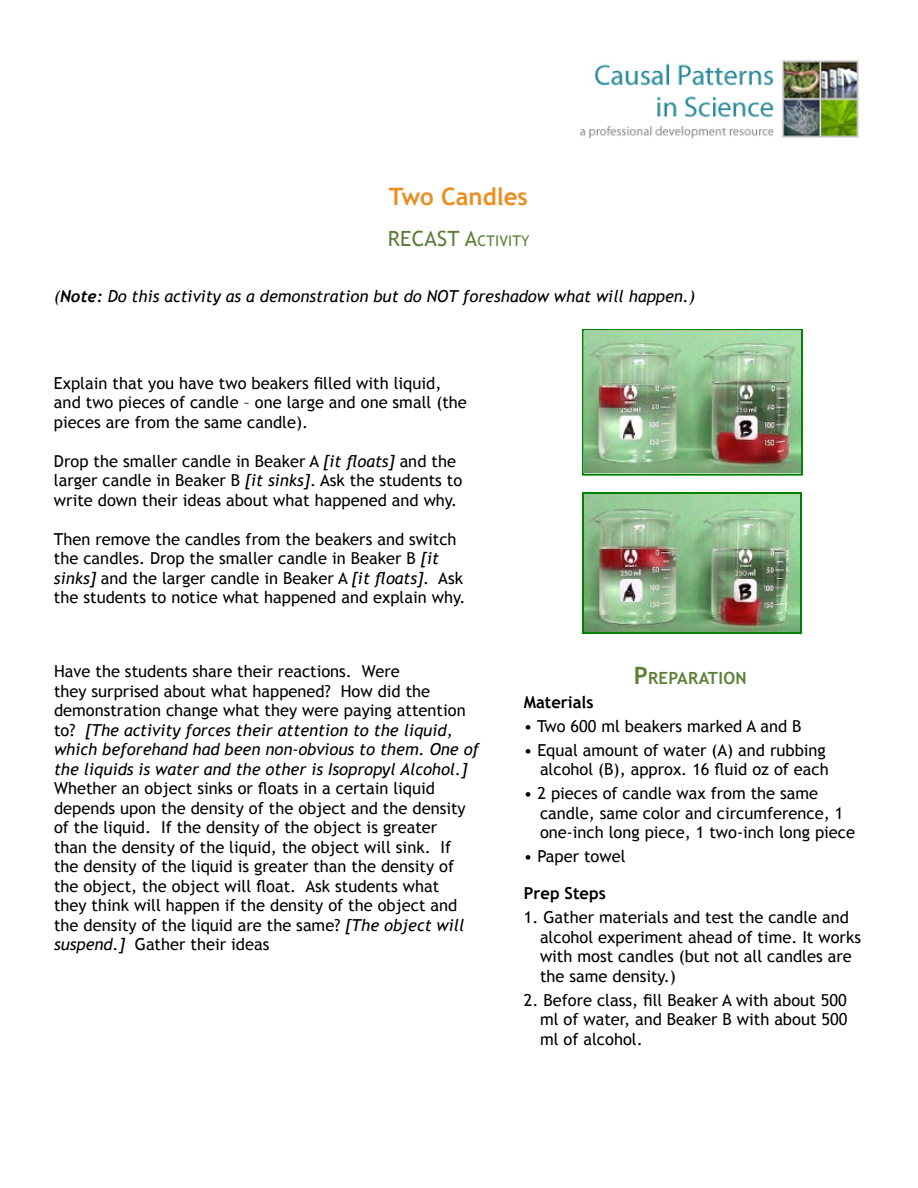
<style>
.page{position:relative;width:918px;height:1188px;background:#fff}
.page>*{position:absolute;margin:0;border:0;box-sizing:border-box;transform-origin:0 0}
.t1{font:700 24px "Trebuchet MS";color:#eb8f23}
.t2{font:21px "Trebuchet MS";letter-spacing:.01em;color:#5d8039}
.t3{font:700 16.8px "Trebuchet MS";letter-spacing:.015em;color:#5d8039}
.t4{font:16.5px/19.5px "Trebuchet MS";color:#000}
.t5{font:italic 16.5px/19.5px "Trebuchet MS";color:#000}
.t6{font:700 16.5px "Trebuchet MS";color:#000}
.s1{font-size:14.7px}
.s2{font-family:"Trebuchet";font-weight:700}
.s3{font-style:italic}
.s4{font-style:normal}
.s5{font-size:24px}
</style>
<div class="page">
<img style="left:585px;top:332px;width:215px;height:141px">
<div style="left:582px;top:329px;width:221px;height:147px;border:2px solid #008000"></div>
<img style="left:584px;top:494px;width:216px;height:138px">
<hr style="left:582px;top:492px;width:220px;height:2px;background:#008000">
<hr style="left:800px;top:492px;width:2px;height:142px;background:#008000">
<hr style="left:582px;top:632px;width:220px;height:2px;background:#008000">
<hr style="left:582px;top:492px;width:2px;height:142px;background:#008000">
<img style="left:580px;top:60px;width:279px;height:79px">
<h1 class="t1" style="left:389px;top:182px;width:141px">Two Candles</h1>
<p class="t2" style="left:388px;top:226px;width:143px">RECAST A<span class="s1">ct ivity</span></p>
<p class="t5" style="left:54px;top:286px;width:643px">(<span class="s2">Note:</span> Do this activity as a demonstration but do NOT foreshadow what will happen.)</p>
<p class="t4" style="left:54px;top:373px;width:414px">Explain that you have two beakers filled with liquid, and two pieces of candle – one large and one small (the pieces are from the same candle).</p>
<p class="t4" style="left:54px;top:451px;width:410px">Drop the smaller candle in Beaker A <span class="s3">[it floats]</span> and the larger candle in Beaker B <span class="s3">[it sinks]</span>. Ask the students to write down their ideas about what happened and why.</p>
<p class="t4" style="left:54px;top:529px;width:413px">Then remove the candles from the beakers and switch the candles. Drop the smaller candle in Beaker B <span class="s3">[it sinks]</span> and the larger candle in Beaker A <span class="s3">[it floats]</span>. Ask the students to notice what happened and explain why.</p>
<p class="t5" style="left:54px;top:662px;width:427px"><span class="s4">Have the students share their reactions. Were<br>they surprised about what happened? How did the demonstration change what they were paying attention to?</span> [The activity forces their attention to the liquid, which beforehand had been non-obvious to them. One of the liquids is water and the other is Isopropyl Alcohol.]</p>
<p class="t4" style="left:54px;top:779px;width:413px">Whether an object sinks or floats in a certain liquid depends upon the density of the object and the density of the liquid. If the density of the object is greater than the density of the liquid, the object will sink. If the density of the liquid is greater than the density of the object, the object will float. Ask students what they think will happen if the density of the object and the density of the liquid are the same? <span class="s3">[The object will suspend.]</span> Gather their ideas</p>
<p class="t3" style="left:634px;top:668px;width:114px"><span class="s5">P</span>REPARATION</p>
<p class="t6" style="left:524px;top:691px;width:71px">Materials</p>
<p class="t4" style="left:524px;top:716px;width:279px">• Two 600 ml beakers marked A and B</p>
<p class="t4" style="left:524px;top:740px;width:307px;text-align:right">• Equal amount of water (A) and rubbing alcohol (B), approx. 16 fluid oz of each</p>
<p class="t4" style="left:540px;top:784px;width:317px;text-indent:-16px">• 2 pieces of candle wax from the same candle, same color and circumference, 1 one-inch long piece, 1 two-inch long piece</p>
<p class="t4" style="left:524px;top:847px;width:103px">• Paper towel</p>
<p class="t6" style="left:524px;top:883px;width:83px">Prep Steps</p>
<p class="t4" style="left:540px;top:908px;width:323px;text-indent:-16px">1. Gather materials and test the candle and alcohol experiment ahead of time. It works with most candles (but not all candles are the same density.)</p>
<p class="t4" style="left:540px;top:990px;width:309px;text-align:justify;text-indent:-16px">2. Before class, fill Beaker A with about 500 ml of water, and Beaker B with about 500 ml of alcohol.</p>
</div>
